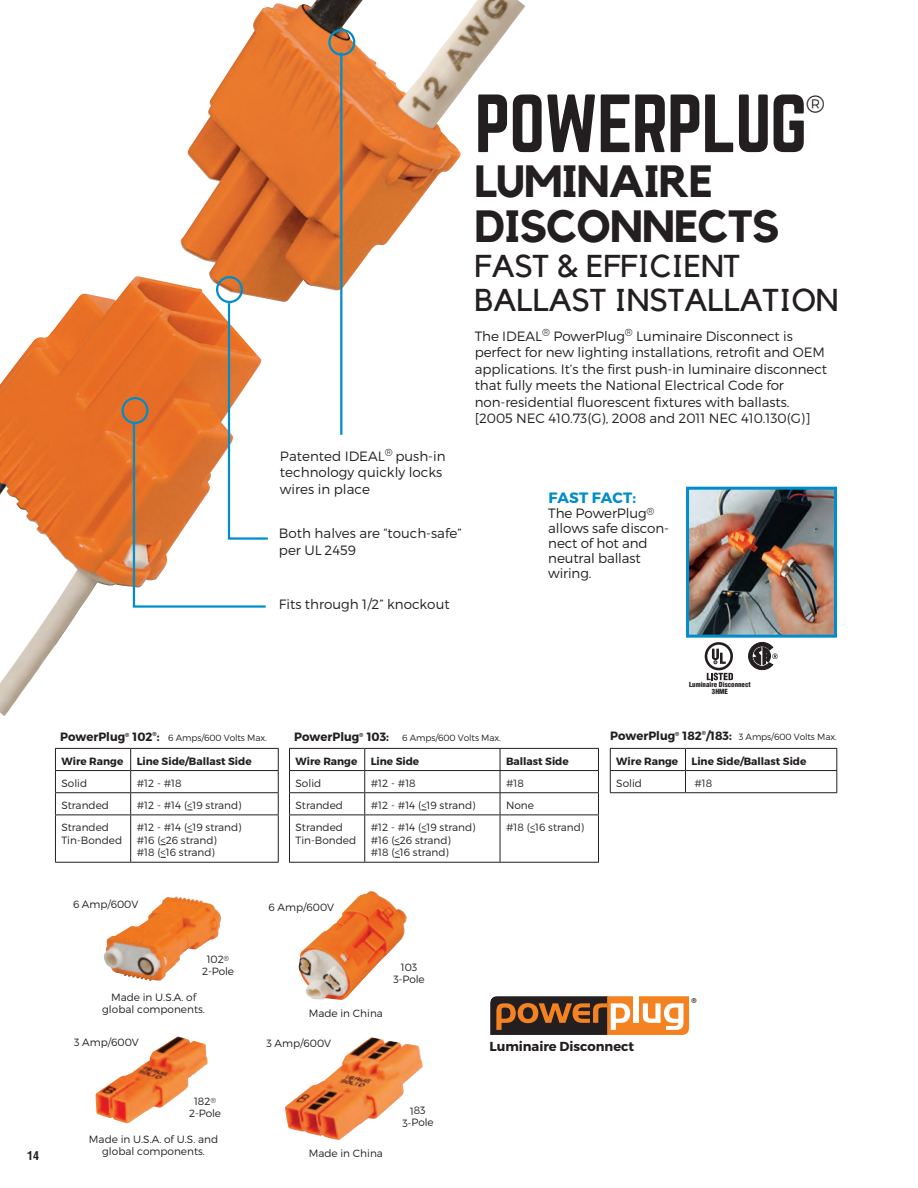
<style>
.page{position:relative;width:918px;height:1188px;background:#fff}
.page>*{position:absolute;margin:0;border:0;box-sizing:border-box;transform-origin:0 0}
.t1{font:72px "Norwester";letter-spacing:-.02em;color:#231f20}
.t2{font:700 45px/45px "Kollektif";letter-spacing:-.02em;color:#231f20}
.t3{font:31.5px/34.5px "Kollektif";color:#231f20}
.t4{font:300 25.5px "Montserrat";color:#231f20}
.t5{font:700 15px "Montserrat";letter-spacing:.01em;color:#008dcb}
.t6{font:300 13.5px/16.5px "Montserrat";letter-spacing:-.005em;color:#231f20}
.t7{font:700 13.05px "Montserrat";letter-spacing:-.005em;color:#231f20}
.t8{font:700 condensed 12px "Helvetica";color:#231f20}
.t9{font:300 10.5px/12px "Montserrat";color:#231f20;text-align:center}
.t10{font:700 10.5px "Montserrat";color:#231f20}
.t11{font:300 9px "Montserrat";letter-spacing:-.01em;color:#231f20}
.t12{font:700 7.2px "Montserrat";color:#231f20}
.t13{font:900 condensed 6.9px/7.2px "Helvetica";color:#231f20;text-align:center}
.s1{font-weight:700;font-size:12px}
</style>
<div class="page">
<img style="left:690px;top:491px;width:143px;height:143px">
<div style="left:686px;top:487px;width:151px;height:151px;border:3px solid #008dcb"></div>
<img style="left:0;top:276px;width:180px;height:440px">
<img style="left:180px;top:0;width:345px;height:302px">
<div style="left:328px;top:29px;width:27px;height:27px;border:2px solid #008dcb;border-radius:50%"></div>
<div style="left:216px;top:276px;width:27px;height:27px;border:2px solid #008dcb;border-radius:50%"></div>
<div style="left:122px;top:397px;width:26px;height:27px;border:2px solid #008dcb;border-radius:50%"></div>
<hr style="left:340px;top:53px;width:2px;height:382px;background:#008dcb">
<svg style="left:132px;top:301px;width:138px;height:308px"></svg>
<img style="left:96px;top:1036px;width:112px;height:88px">
<img style="left:285px;top:1037px;width:138px;height:103px">
<img style="left:103px;top:897px;width:118px;height:84px">
<img style="left:298px;top:891px;width:109px;height:109px">
<svg style="left:490px;top:996px;width:199px;height:39px;background:#9d693f"></svg>
<svg style="left:748px;top:642px;width:30px;height:28px"></svg>
<hr style="left:55px;top:748px;width:76px;height:1px;background:#231f20">
<hr style="left:131px;top:748px;width:148px;height:1px;background:#231f20">
<hr style="left:55px;top:770px;width:76px;height:1px;background:#231f20">
<hr style="left:131px;top:770px;width:148px;height:1px;background:#231f20">
<hr style="left:55px;top:792px;width:76px;height:1px;background:#231f20">
<svg style="left:55px;top:749px;width:1px;height:66px"></svg>
<hr style="left:131px;top:792px;width:148px;height:1px;background:#231f20">
<svg style="left:130px;top:749px;width:1px;height:66px"></svg>
<svg style="left:278px;top:749px;width:1px;height:66px"></svg>
<hr style="left:55px;top:815px;width:76px;height:1px;background:#231f20">
<hr style="left:55px;top:815px;width:1px;height:47px;background:#231f20">
<hr style="left:131px;top:815px;width:148px;height:1px;background:#231f20">
<hr style="left:130px;top:815px;width:1px;height:47px;background:#231f20">
<hr style="left:278px;top:815px;width:1px;height:47px;background:#231f20">
<hr style="left:55px;top:862px;width:76px;height:1px;background:#231f20">
<hr style="left:131px;top:862px;width:148px;height:1px;background:#231f20">
<hr style="left:289px;top:748px;width:76px;height:1px;background:#231f20">
<hr style="left:365px;top:748px;width:135px;height:1px;background:#231f20">
<hr style="left:500px;top:748px;width:99px;height:1px;background:#231f20">
<hr style="left:289px;top:770px;width:76px;height:1px;background:#231f20">
<hr style="left:365px;top:770px;width:135px;height:1px;background:#231f20">
<hr style="left:500px;top:770px;width:99px;height:1px;background:#231f20">
<hr style="left:289px;top:792px;width:76px;height:1px;background:#231f20">
<svg style="left:289px;top:749px;width:1px;height:66px"></svg>
<hr style="left:365px;top:792px;width:135px;height:1px;background:#231f20">
<svg style="left:364px;top:749px;width:1px;height:66px"></svg>
<hr style="left:500px;top:792px;width:99px;height:1px;background:#231f20">
<svg style="left:500px;top:749px;width:1px;height:66px"></svg>
<svg style="left:598px;top:749px;width:1px;height:66px"></svg>
<hr style="left:289px;top:815px;width:76px;height:1px;background:#231f20">
<hr style="left:289px;top:815px;width:1px;height:47px;background:#231f20">
<hr style="left:365px;top:815px;width:135px;height:1px;background:#231f20">
<hr style="left:364px;top:815px;width:1px;height:47px;background:#231f20">
<hr style="left:500px;top:815px;width:99px;height:1px;background:#231f20">
<hr style="left:500px;top:815px;width:1px;height:47px;background:#231f20">
<hr style="left:598px;top:815px;width:1px;height:47px;background:#231f20">
<hr style="left:289px;top:862px;width:76px;height:1px;background:#231f20">
<hr style="left:365px;top:862px;width:135px;height:1px;background:#231f20">
<hr style="left:500px;top:862px;width:99px;height:1px;background:#231f20">
<hr style="left:610px;top:748px;width:76px;height:1px;background:#231f20">
<hr style="left:686px;top:748px;width:151px;height:1px;background:#231f20">
<hr style="left:610px;top:770px;width:76px;height:1px;background:#231f20">
<svg style="left:610px;top:749px;width:1px;height:43px"></svg>
<hr style="left:686px;top:770px;width:151px;height:1px;background:#231f20">
<svg style="left:685px;top:749px;width:1px;height:43px"></svg>
<svg style="left:836px;top:749px;width:1px;height:43px"></svg>
<hr style="left:610px;top:792px;width:76px;height:1px;background:#231f20">
<hr style="left:686px;top:792px;width:151px;height:1px;background:#231f20">
<svg style="left:705px;top:642px;width:28px;height:28px"></svg>
<svg style="left:707px;top:645px;width:23px;height:23px"></svg>
<svg style="left:712px;top:649px;width:14px;height:15px"></svg>
<svg style="left:707px;top:673px;width:26px;height:7px"></svg>
<p class="t6" style="left:280px;top:448px;width:167px">Patented IDEAL<sup>®</sup> push-in technology quickly locks wires in place</p>
<p class="t6" style="left:279px;top:525px;width:184px">Both halves are “touch-safe” per UL 2459</p>
<p class="t6" style="left:279px;top:596px;width:172px">Fits through 1/2” knockout</p>
<h1 class="t1" style="left:475px;top:89px;width:334px">POWERPLUG</h1>
<h3 class="t4" style="left:806px;top:88px;width:21px">®</h3>
<h2 class="t2" style="left:475px;top:159px;width:307px">LUMINAIRE<br>DISCONNECTS</h2>
<h3 class="t3" style="left:475px;top:248px;width:366px">FAST &amp; EFFICIENT<br>BALLAST INSTALLATION</h3>
<p class="t6" style="left:475px;top:328px;width:354px">The IDEAL<sup>®</sup> PowerPlug<sup>®</sup> Luminaire Disconnect is perfect for new lighting installations, retrofit and OEM applications. It’s the first push-in luminaire disconnect that fully meets the National Electrical Code for non-residential fluorescent fixtures with ballasts. [2005 NEC 410.73(G), 2008 and 2011 NEC 410.130(G)]</p>
<p class="t5" style="left:548px;top:489px;width:89px">FAST FACT:</p>
<p class="t6" style="left:548px;top:506px;width:122px;line-height:15px">The PowerPlug<sup>® </sup>allows safe discon&shy;nect of hot and neutral ballast wiring.</p>
<p class="t8" style="left:27px;top:1148px;width:13px">14</p>
<p class="t13" style="left:689px;top:681px;width:63px">Luminaire Disconnect<br>3HME</p>
<p class="t11" style="left:60px;top:732px;width:208px"><span class="s1">PowerPlug</span><sup>®</sup> <span class="s1">102</span><sup>®</sup><span class="s1">:</span> 6 Amps/600 Volts Max.</p>
<p class="t11" style="left:294px;top:732px;width:208px"><span class="s1">PowerPlug</span><sup>®</sup> <span class="s1">103:</span> 6 Amps/600 Volts Max.</p>
<p class="t11" style="left:610px;top:732px;width:228px"><span class="s1">PowerPlug</span><sup>®</sup> <span class="s1">182</span><sup>®</sup><span class="s1">/183:</span> 3 Amps/600 Volts Max.</p>
<p class="t10" style="left:61px;top:754px;width:63px">Wire Range</p>
<p class="t10" style="left:137px;top:754px;width:117px">Line Side/Ballast Side</p>
<p class="t9" style="left:61px;top:777px;width:27px">Solid</p>
<p class="t9" style="left:137px;top:777px;width:47px">#12 - #18</p>
<p class="t9" style="left:61px;top:799px;width:49px">Stranded</p>
<p class="t9" style="left:137px;top:799px;width:106px">#12 - #14 (&lt;19 strand)</p>
<p class="t9" style="left:61px;top:821px;width:62px;line-height:12.6px;text-align:left">Stranded<br>Tin-Bonded</p>
<p class="t9" style="left:137px;top:821px;width:106px;line-height:12.6px;text-align:left">#12 - #14 (&lt;19 strand) #16 (&lt;26 strand)<br>#18 (&lt;16 strand)</p>
<p class="t9" style="left:73px;top:898px;width:67px">6 Amp/600V</p>
<p class="t10" style="left:296px;top:754px;width:63px">Wire Range</p>
<p class="t10" style="left:371px;top:754px;width:50px">Line Side</p>
<p class="t10" style="left:506px;top:754px;width:64px">Ballast Side</p>
<p class="t9" style="left:296px;top:777px;width:27px">Solid</p>
<p class="t9" style="left:371px;top:777px;width:47px">#12 - #18</p>
<p class="t9" style="left:506px;top:777px;width:19px">#18</p>
<p class="t9" style="left:296px;top:799px;width:49px">Stranded</p>
<p class="t9" style="left:371px;top:799px;width:106px">#12 - #14 (&lt;19 strand)</p>
<p class="t9" style="left:506px;top:799px;width:29px">None</p>
<p class="t9" style="left:296px;top:821px;width:62px;line-height:12.6px;text-align:left">Stranded<br>Tin-Bonded</p>
<p class="t9" style="left:371px;top:821px;width:106px;line-height:12.6px;text-align:left">#12 - #14 (&lt;19 strand) #16 (&lt;26 strand)<br>#18 (&lt;16 strand)</p>
<p class="t9" style="left:506px;top:821px;width:80px">#18 (&lt;16 strand)</p>
<p class="t9" style="left:269px;top:901px;width:67px">6 Amp/600V</p>
<p class="t10" style="left:616px;top:754px;width:63px">Wire Range</p>
<p class="t10" style="left:691px;top:754px;width:117px">Line Side/Ballast Side</p>
<p class="t9" style="left:616px;top:777px;width:27px">Solid</p>
<p class="t9" style="left:694px;top:777px;width:19px">#18</p>
<p class="t9" style="left:202px;top:953px;width:33px">102<sup>®<br></sup>2-Pole</p>
<p class="t9" style="left:102px;top:991px;width:104px">Made in U.S.A. of global components.</p>
<p class="t9" style="left:74px;top:1036px;width:66px">3 Amp/600V</p>
<p class="t9" style="left:309px;top:1007px;width:76px">Made in China</p>
<p class="t9" style="left:266px;top:1037px;width:66px">3 Amp/600V</p>
<p class="t9" style="left:394px;top:961px;width:33px">103<br>3-Pole</p>
<p class="t7" style="left:489px;top:1038px;width:146px">Luminaire Disconnect</p>
<p class="t12" style="left:692px;top:996px;width:7px">®</p>
<p class="t9" style="left:189px;top:1095px;width:33px">182<sup>®<br></sup>2-Pole</p>
<p class="t9" style="left:89px;top:1133px;width:131px">Made in U.S.A. of U.S. and global components.</p>
<p class="t9" style="left:309px;top:1148px;width:76px">Made in China</p>
<p class="t9" style="left:402px;top:1105px;width:33px;rotate:-1deg">183<br>3-Pole</p>
</div>
